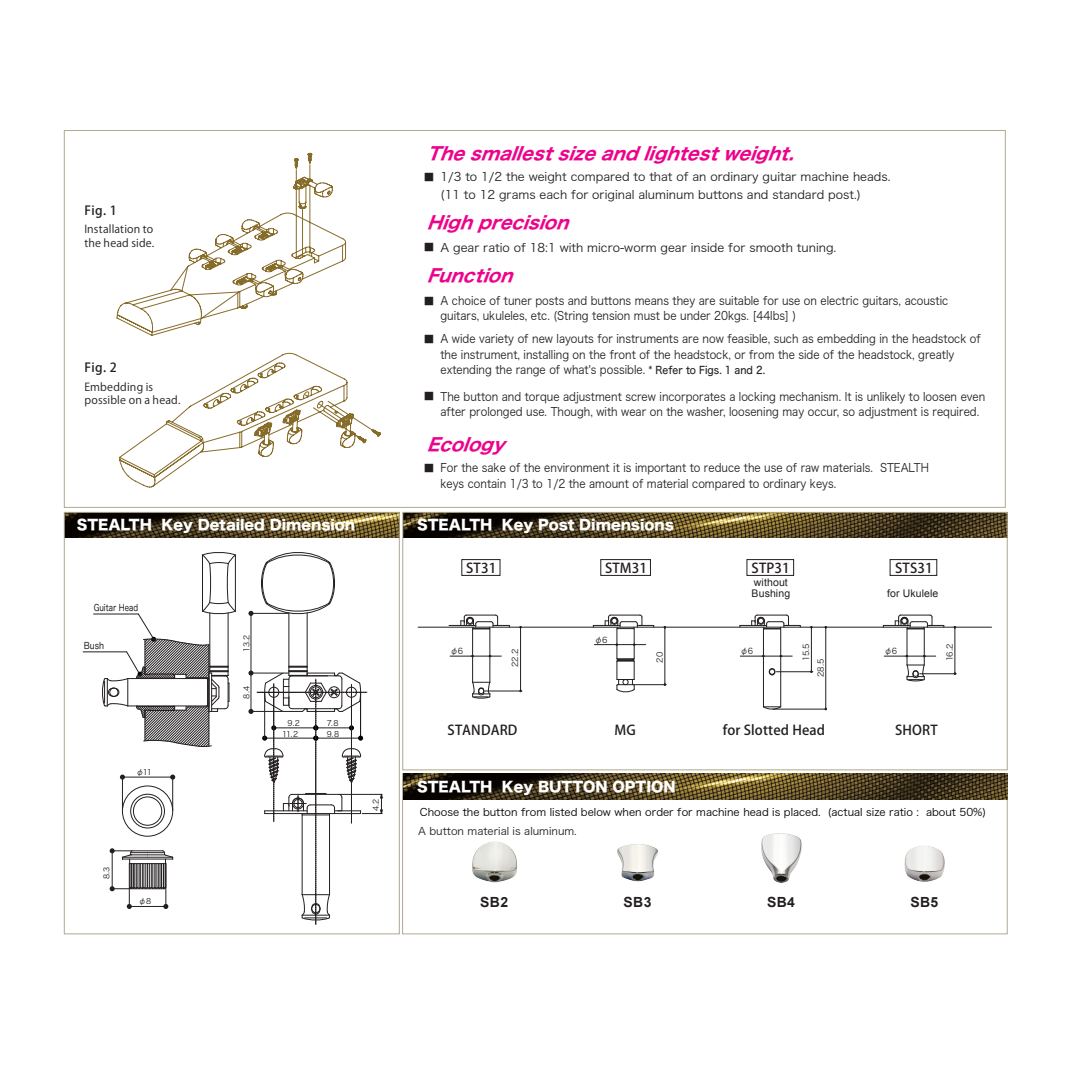
<style>
.page{position:relative;width:1072px;height:1072px;background:#fff}
.page>*{position:absolute;margin:0;border:0;box-sizing:border-box;transform-origin:0 0}
.t1{font:italic 17.5px "Hiragino Sans W7";color:#ed028c}
.t2{font:14px "Hiragino Sans W8";color:#fff}
.t3{font:700 14px "Arial";letter-spacing:.025em;color:#231f20}
.t4{font:500 13.47px "Koz Go Pro";letter-spacing:.01em;color:#231f20}
.t5{font:500 12.42px "Koz Go Pro";letter-spacing:.035em;color:#231f20}
.t6{font:11.72px/15.8px "Hira Kaku Pro W3";color:#231f20;scale:.9 1}
.t7{font:11.72px/17.5px "Hira Kaku Pro W3";color:#231f20}
.t8{font:11.03px/13.3px "Koz Go Pro";letter-spacing:.015em;color:#231f20}
.t9{font:10.5px "Hira Kaku Pro W3";color:#000001}
.t10{font:10.5px "Hira Kaku Pro W3";color:#231f20}
.t11{font:10.5px/10.5px "Arial";letter-spacing:.01em;color:#231f20}
.t12{font:500 10.5px "Koz Go Pro";color:#231f20}
.t13{font:9.28px "Hira Maru Pro W4";color:#231f20;scale:.82 1}
.t14{font:9.28px "Hira Maru Pro W4";color:#231f20;scale:.9 1}
.t15{font:8.22px/14.7px "Hira Kaku Pro W3";letter-spacing:-.04em;color:#231f20}
.t16{font:7.7px "Hira Kaku Pro W3";letter-spacing:-.12em;color:#231f20}
.s1{font-family:"Hiragino Sans W5";font-size:10.5px}
</style>
<div class="page">
<div style="left:402px;top:773px;width:605px;height:161px;border:1px solid #b2ab8f"></div>
<img style="left:617px;top:844px;width:41px;height:38px">
<img style="left:472px;top:841px;width:45px;height:42px">
<img style="left:761px;top:833px;width:41px;height:50px">
<img style="left:904px;top:846px;width:41px;height:36px">
<img style="left:403px;top:774px;width:604px;height:25px">
<img style="left:404px;top:514px;width:601px;height:23px">
<div style="left:402px;top:512px;width:605px;height:258px;border:1px solid #afa98d"></div>
<hr style="left:418px;top:627px;width:573px;height:1px;background:#231f20">
<hr style="left:489px;top:629px;width:1px;height:53px;background:#231f20">
<hr style="left:472px;top:629px;width:1px;height:53px;background:#231f20">
<svg style="left:472px;top:681px;width:18px;height:17px"></svg>
<svg style="left:449px;top:614px;width:61px;height:15px"></svg>
<svg style="left:450px;top:655px;width:51px;height:2px"></svg>
<hr style="left:485px;top:690px;width:37px;height:1px;background:#231f20">
<hr style="left:520px;top:627px;width:1px;height:64px;background:#231f20">
<div style="left:461px;top:559px;width:39px;height:17px;border:1px solid #231f20"></div>
<svg style="left:593px;top:614px;width:61px;height:78px"></svg>
<hr style="left:635px;top:684px;width:31px;height:1px;background:#231f20">
<hr style="left:664px;top:627px;width:1px;height:57px;background:#231f20">
<div style="left:600px;top:559px;width:51px;height:17px;border:1px solid #231f20"></div>
<hr style="left:924px;top:629px;width:1px;height:36px;background:#231f20">
<hr style="left:906px;top:629px;width:1px;height:36px;background:#231f20">
<svg style="left:906px;top:664px;width:19px;height:17px"></svg>
<svg style="left:883px;top:614px;width:61px;height:15px"></svg>
<svg style="left:884px;top:655px;width:51px;height:2px"></svg>
<hr style="left:919px;top:673px;width:37px;height:1px;background:#231f20">
<hr style="left:954px;top:627px;width:1px;height:46px;background:#231f20">
<div style="left:889px;top:559px;width:48px;height:17px;border:1px solid #231f20"></div>
<svg style="left:739px;top:614px;width:62px;height:15px"></svg>
<hr style="left:780px;top:629px;width:1px;height:77px;background:#231f20">
<hr style="left:763px;top:629px;width:1px;height:77px;background:#231f20">
<svg style="left:763px;top:706px;width:18px;height:4px"></svg>
<div style="left:769px;top:668px;width:6px;height:7px;border:1px solid #231f20;border-radius:50%"></div>
<svg style="left:740px;top:655px;width:52px;height:2px"></svg>
<hr style="left:776px;top:671px;width:36px;height:1px;background:#231f20">
<hr style="left:811px;top:627px;width:1px;height:44px;background:#231f20">
<hr style="left:772px;top:708px;width:53px;height:1px;background:#231f20">
<hr style="left:825px;top:627px;width:1px;height:82px;background:#231f20">
<div style="left:746px;top:559px;width:48px;height:17px;border:1px solid #231f20"></div>
<img style="left:66px;top:514px;width:332px;height:23px">
<hr style="left:83px;top:651px;width:44px;height:1px;background:#231f20">
<hr style="left:94px;top:613px;width:44px;height:1px;background:#231f20">
<svg style="left:120px;top:774px;width:5px;height:5px"></svg>
<svg style="left:170px;top:774px;width:5px;height:5px"></svg>
<hr style="left:122px;top:776px;width:51px;height:1px;background:#231f20">
<hr style="left:122px;top:776px;width:1px;height:34px;background:#231f20">
<hr style="left:172px;top:776px;width:1px;height:34px;background:#231f20">
<div style="left:122px;top:785px;width:51px;height:51px;border:1px solid #231f20;border-radius:50%"></div>
<div style="left:133px;top:796px;width:29px;height:29px;border:1px solid #231f20;border-radius:50%"></div>
<div style="left:130px;top:794px;width:35px;height:34px;border:1px solid #231f20;border-radius:50%"></div>
<hr style="left:307px;top:613px;width:1px;height:53px;background:#231f20">
<hr style="left:288px;top:613px;width:1px;height:53px;background:#231f20">
<svg style="left:248px;top:666px;width:135px;height:258px"></svg>
<svg style="left:110px;top:848px;width:63px;height:61px"></svg>
<svg style="left:260px;top:552px;width:75px;height:65px"></svg>
<svg style="left:102px;top:552px;width:134px;height:195px"></svg>
<hr style="left:250px;top:613px;width:39px;height:1px;background:#231f20">
<hr style="left:251px;top:613px;width:1px;height:60px;background:#231f20">
<svg style="left:248px;top:611px;width:5px;height:5px"></svg>
<div style="left:64px;top:512px;width:336px;height:422px;border:1px solid #afa98d"></div>
<svg style="left:116px;top:153px;width:230px;height:183px"></svg>
<svg style="left:119px;top:353px;width:262px;height:134px"></svg>
<p class="t5" style="left:84px;top:203px;width:34px">Fig. 1</p>
<p class="t8" style="left:84px;top:223px;width:71px">Installation to the head side.</p>
<p class="t5" style="left:84px;top:360px;width:34px">Fig. 2</p>
<p class="t8" style="left:84px;top:380px;width:98px">Embedding is possible on a head.</p>
<p class="t2" style="left:77px;top:517px;width:280px">STEALTH Key Detailed Dimension</p>
<p class="t13" style="left:94px;top:599px;width:56px">Guitar Head</p>
<p class="t14" style="left:84px;top:637px;width:24px">Bush</p>
<p class="t16" style="left:136px;top:765px;width:17px">φ11</p>
<p class="t16" style="left:100px;top:879px;width:14px;rotate:-90deg">8.3</p>
<p class="t16" style="left:139px;top:894px;width:14px">φ8</p>
<p class="t16" style="left:240px;top:651px;width:19px;rotate:-90deg">13.2</p>
<p class="t16" style="left:240px;top:698px;width:14px;rotate:-90deg">8.4</p>
<p class="t16" style="left:287px;top:716px;width:14px">9.2</p>
<p class="t16" style="left:327px;top:716px;width:13px">7.8</p>
<p class="t16" style="left:282px;top:727px;width:18px">11.2</p>
<p class="t16" style="left:327px;top:727px;width:14px">9.8</p>
<p class="t16" style="left:369px;top:811px;width:14px;rotate:-90deg">4.2</p>
<h1 class="t1" style="left:427px;top:140px;width:378px">Thesmallestsizeandlightestweight.</h1>
<p class="t12" style="left:424px;top:171px;width:12px">■</p>
<p class="t7" style="left:440px;top:167px;width:451px">1/3 to 1/2 the weight compared to that of an ordinary guitar machine heads. (11 to 12 grams each for original aluminum buttons and standard post.)</p>
<h1 class="t1" style="left:427px;top:209px;width:153px">Highprecision</h1>
<p class="t12" style="left:424px;top:240px;width:12px">■</p>
<p class="t7" style="left:440px;top:238px;width:397px">A gear ratio of 18:1 with micro-worm gear inside for smooth tuning.</p>
<h1 class="t1" style="left:427px;top:262px;width:97px">Function</h1>
<p class="t6" style="left:440px;top:291px;width:566px">A choice of tuner posts and buttons means they are suitable for use on electric guitars, acoustic guitars, ukuleles, etc. (String tension must be under 20kgs. [44lbs] )</p>
<p class="t12" style="left:424px;top:294px;width:12px">■</p>
<p class="t12" style="left:424px;top:332px;width:12px">■</p>
<p class="t6" style="left:440px;top:330px;width:602px">A wide variety of new layouts for instruments are now feasible, such as embedding in the headstock of the instrument, installing on the front of the headstock, or from the side of the headstock, greatly extending the range of what's possible. <span class="s1">* Refer to Figs. 1 and 2.</span></p>
<p class="t6" style="left:440px;top:387px;width:607px">The button and torque adjustment screw incorporates a locking mechanism. It is unlikely to loosen even after prolonged use. Though, with wear on the washer, loosening may occur, so adjustment is required.</p>
<p class="t12" style="left:424px;top:389px;width:12px">■</p>
<h1 class="t1" style="left:427px;top:431px;width:90px">Ecology</h1>
<p class="t6" style="left:440px;top:459px;width:544px">For the sake of the environment it is important to reduce the use of raw materials. STEALTH keys contain 1/3 to 1/2 the amount of material compared to ordinary keys.</p>
<p class="t12" style="left:424px;top:461px;width:12px">■</p>
<p class="t2" style="left:417px;top:517px;width:258px">STEALTH Key Post Dimensions</p>
<p class="t4" style="left:466px;top:559px;width:32px">ST31</p>
<p class="t4" style="left:605px;top:559px;width:44px">STM31</p>
<p class="t15" style="left:594px;top:631px;width:15px">φ6</p>
<p class="t15" style="left:450px;top:643px;width:15px">φ6</p>
<p class="t15" style="left:507px;top:667px;width:20px;rotate:-90deg">22.2</p>
<p class="t15" style="left:652px;top:662px;width:12px;rotate:-90deg">20</p>
<p class="t4" style="left:447px;top:721px;width:71px">STANDARD</p>
<p class="t4" style="left:614px;top:721px;width:23px">MG</p>
<p class="t2" style="left:417px;top:778px;width:260px">STEALTH Key BUTTON OPTION</p>
<p class="t4" style="left:751px;top:559px;width:40px">STP31</p>
<p class="t4" style="left:895px;top:559px;width:39px">STS31</p>
<p class="t11" style="left:751px;top:577px;width:40px">without<br>Bushing</p>
<p class="t11" style="left:887px;top:588px;width:53px">for Ukulele</p>
<p class="t15" style="left:740px;top:642px;width:15px">φ6</p>
<p class="t15" style="left:798px;top:677px;width:35px;text-indent:16px;rotate:-90deg">15.5<br>28.5</p>
<p class="t4" style="left:722px;top:721px;width:104px">for Slotted Head</p>
<p class="t15" style="left:884px;top:642px;width:15px">φ6</p>
<p class="t15" style="left:941px;top:661px;width:19px;rotate:-90deg">16.2</p>
<p class="t4" style="left:895px;top:721px;width:44px">SHORT</p>
<p class="t9" style="left:420px;top:802px;width:568px">Choose the button from listed below when order for machine head is placed. (actual size ratio : about 50%)</p>
<p class="t10" style="left:418px;top:821px;width:160px">A button material is aluminum.</p>
<p class="t3" style="left:480px;top:893px;width:29px">SB2</p>
<p class="t3" style="left:623px;top:893px;width:29px">SB3</p>
<p class="t3" style="left:767px;top:893px;width:29px">SB4</p>
<p class="t3" style="left:910px;top:893px;width:29px">SB5</p>
</div>
